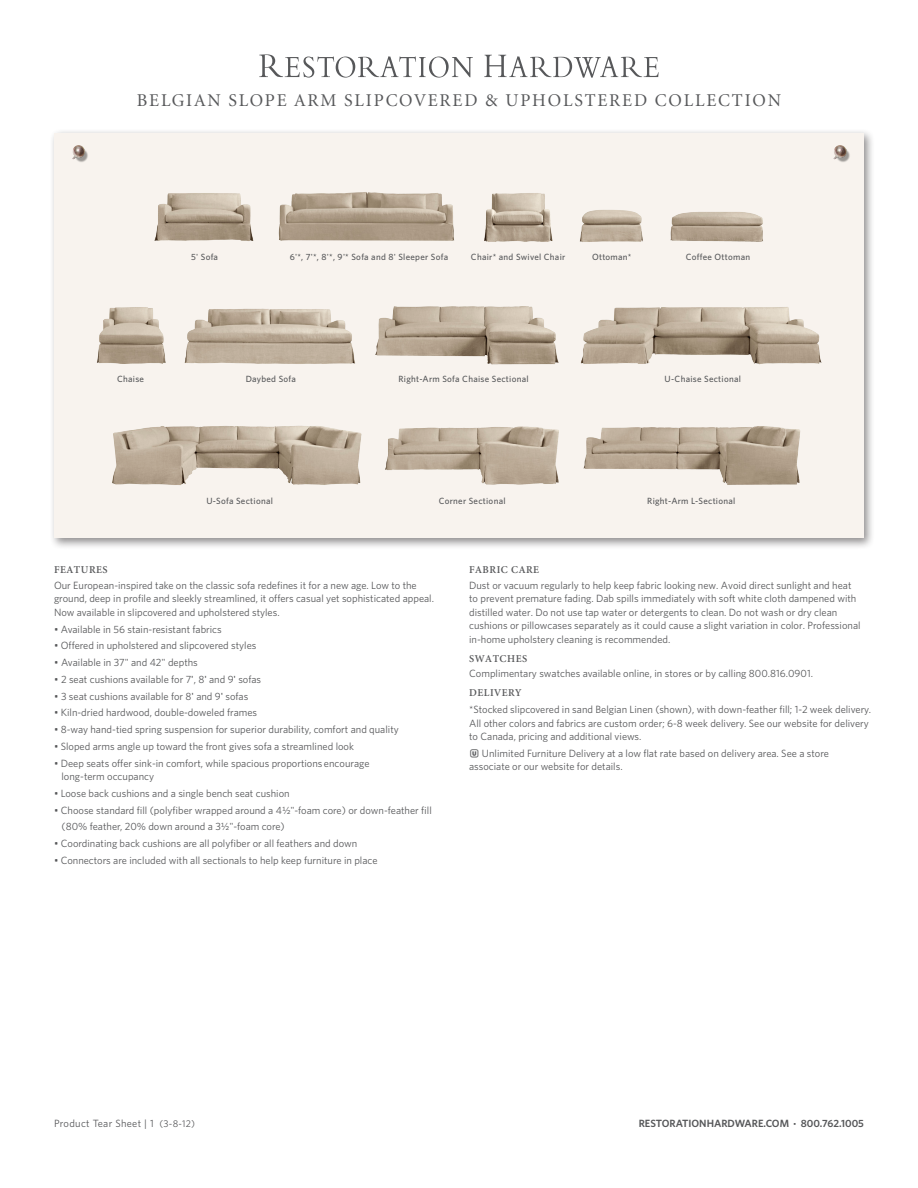
<style>
.page{position:relative;width:918px;height:1188px;background:#fff}
.page>*{position:absolute;margin:0;border:0;box-sizing:border-box;transform-origin:0 0}
.t1{font:18px "Minion";letter-spacing:.1em;color:#57585a}
.PI_BodyCopy{font:10.5px/13.5px "Whitney";color:#57585a}
.t2{font:600 10.5px "Whitney";color:#57585a}
.PI_Subhead_Level2{font:600 10.5px "Minion";letter-spacing:.05em;color:#57585a}
.PI_BodyCopy-2{font:10.5px "Whitney";letter-spacing:.03em;color:#57585a}
.t3{font:500 9px "Whitney";letter-spacing:.03em;color:#57585a}
.s1{font-weight:500}
.s2{font-family:"Whitney Numeric"}
.s3{font-size:9.75px}
.s4{font-size:6px}
</style>
<div class="page">
<div style="left:49px;top:128px;width:827px;height:421px;background:#231f20;opacity:.5"></div>
<div style="left:54px;top:133px;width:810px;height:405px;background:#f8f3ee"></div>
<img style="left:583px;top:426px;width:217px;height:59px">
<img style="left:112px;top:426px;width:250px;height:59px">
<img style="left:375px;top:306px;width:184px;height:59px">
<img style="left:278px;top:192px;width:176px;height:49px">
<img style="left:580px;top:210px;width:63px;height:32px">
<img style="left:670px;top:212px;width:93px;height:30px">
<img style="left:385px;top:426px;width:174px;height:59px">
<img style="left:154px;top:193px;width:100px;height:48px">
<img style="left:184px;top:308px;width:171px;height:56px">
<img style="left:484px;top:193px;width:69px;height:49px">
<img style="left:97px;top:307px;width:69px;height:57px">
<img style="left:580px;top:307px;width:242px;height:58px">
<img style="left:72px;top:145px;width:16px;height:17px">
<img style="left:833px;top:145px;width:17px;height:17px">
<svg style="left:259px;top:54px;width:214px;height:24px"></svg>
<svg style="left:484px;top:55px;width:175px;height:23px"></svg>
<p class="t1" style="left:137px;top:92px;width:646px">BELGIAN SLOPE ARM SLIPCOVERED &amp; UPHOLSTERED COLLECTION</p>
<p class="t3" style="left:191px;top:251px;width:28px">5' Sofa</p>
<p class="t3" style="left:471px;top:251px;width:96px">Chair* and Swivel Chair</p>
<p class="t3" style="left:592px;top:251px;width:41px">Ottoman*</p>
<p class="t3" style="left:686px;top:251px;width:66px">Coffee Ottoman</p>
<p class="t3" style="left:290px;top:251px;width:160px">6'*, 7'*, 8'*, 9'* Sofa and 8' Sleeper Sofa</p>
<p class="t3" style="left:117px;top:374px;width:29px">Chaise</p>
<p class="t3" style="left:246px;top:374px;width:52px">Daybed Sofa</p>
<p class="t3" style="left:399px;top:374px;width:132px">Right-Arm Sofa Chaise Sectional</p>
<p class="t3" style="left:665px;top:374px;width:78px">U-Chaise Sectional</p>
<p class="t3" style="left:206px;top:496px;width:68px">U-Sofa Sectional</p>
<p class="t3" style="left:439px;top:496px;width:68px">Corner Sectional</p>
<p class="t3" style="left:647px;top:496px;width:90px">Right-Arm L-Sectional</p>
<p class="PI_Subhead_Level2" style="left:54px;top:565px;width:55px">FEATURES</p>
<p class="PI_BodyCopy" style="left:54px;top:578px;width:382px">Our European-inspired take on the classic sofa redefines it for a new age. Low to the ground, deep in profile and sleekly streamlined, it offers casual yet sophisticated appeal.<br>Now available in slipcovered and upholstered styles.</p>
<p class="PI_BodyCopy" style="left:54px;top:622px;width:169px">• Available in 56 stain-resistant fabrics</p>
<p class="PI_BodyCopy" style="left:54px;top:639px;width:204px">• Offered in upholstered and slipcovered styles</p>
<p class="PI_BodyCopy" style="left:54px;top:655px;width:145px">• Available in 37" and 42" depths</p>
<p class="PI_BodyCopy" style="left:54px;top:672px;width:209px">• 2 seat cushions available for 7<span class="s1">'</span>, 8<span class="s1">'</span> and 9<span class="s1">'</span> sofas</p>
<p class="PI_BodyCopy" style="left:54px;top:689px;width:196px">• 3 seat cushions available for 8<span class="s1">'</span> and 9<span class="s1">'</span> sofas</p>
<p class="PI_BodyCopy" style="left:54px;top:706px;width:205px">• Kiln-dried hardwood, double-doweled frames</p>
<p class="PI_BodyCopy" style="left:54px;top:722px;width:346px">• 8-way hand-tied spring suspension for superior durability, comfort and quality</p>
<p class="PI_BodyCopy" style="left:54px;top:739px;width:302px">• Sloped arms angle up toward the front gives sofa a streamlined look</p>
<p class="PI_BodyCopy" style="left:61px;top:756px;width:310px;text-indent:-7px">• Deep seats offer sink-in comfort, while spacious proportions encourage long-term occupancy</p>
<p class="PI_BodyCopy" style="left:54px;top:786px;width:237px">• Loose back cushions and a single bench seat cushion</p>
<p class="PI_BodyCopy" style="left:54px;top:803px;width:379px">• Choose standard fill (polyfiber wrapped around a 4<span class="s2">½</span>"-foam core) or down-feather fill</p>
<p class="PI_BodyCopy" style="left:61px;top:820px;width:225px">(80% feather, 20% down around a 3<span class="s2">½</span>"-foam core)</p>
<p class="PI_BodyCopy" style="left:54px;top:836px;width:305px">• Coordinating back cushions are all polyfiber or all feathers and down</p>
<p class="PI_BodyCopy" style="left:54px;top:853px;width:325px">• Connectors are included with all sectionals to help keep furniture in place</p>
<p class="PI_Subhead_Level2" style="left:469px;top:565px;width:72px">FABRIC CARE</p>
<p class="PI_BodyCopy" style="left:469px;top:578px;width:393px">Dust or vacuum regularly to help keep fabric looking new. Avoid direct sunlight and heat to prevent premature fading. Dab spills immediately with soft white cloth dampened with distilled water. Do not use tap water or detergents to clean. Do not wash or dry clean cushions or pillowcases separately as it could cause a slight variation in color. Professional in-home upholstery cleaning is recommended.</p>
<p class="PI_Subhead_Level2" style="left:469px;top:653px;width:60px">SWATCHES</p>
<p class="PI_BodyCopy" style="left:469px;top:667px;width:345px">Complimentary swatches available online, in stores or by calling 800.816.0901.</p>
<p class="PI_Subhead_Level2" style="left:469px;top:688px;width:54px">DELIVERY</p>
<p class="PI_BodyCopy" style="left:469px;top:702px;width:404px">*Stocked slipcovered in sand Belgian Linen (shown), with down-feather fill; 1-2 week delivery.<br>All other colors and fabrics are custom order; 6-8 week delivery. See our website for delivery to Canada, pricing and additional views.</p>
<p class="PI_BodyCopy" style="left:469px;top:746px;width:361px;text-indent:13px">Unlimited Furniture Delivery at a low flat rate based on delivery area. See a store associate or our website for details.</p>
<p class="PI_BodyCopy-2" style="left:54px;top:1117px;width:143px">Product Tear Sheet | 1 <span class="s3">(3-8-12)</span></p>
<p class="t2" style="left:639px;top:1117px;width:227px">RESTORATIONHARDWARE.COM <span class="s4">•</span> 800.762.1005</p>
</div>
